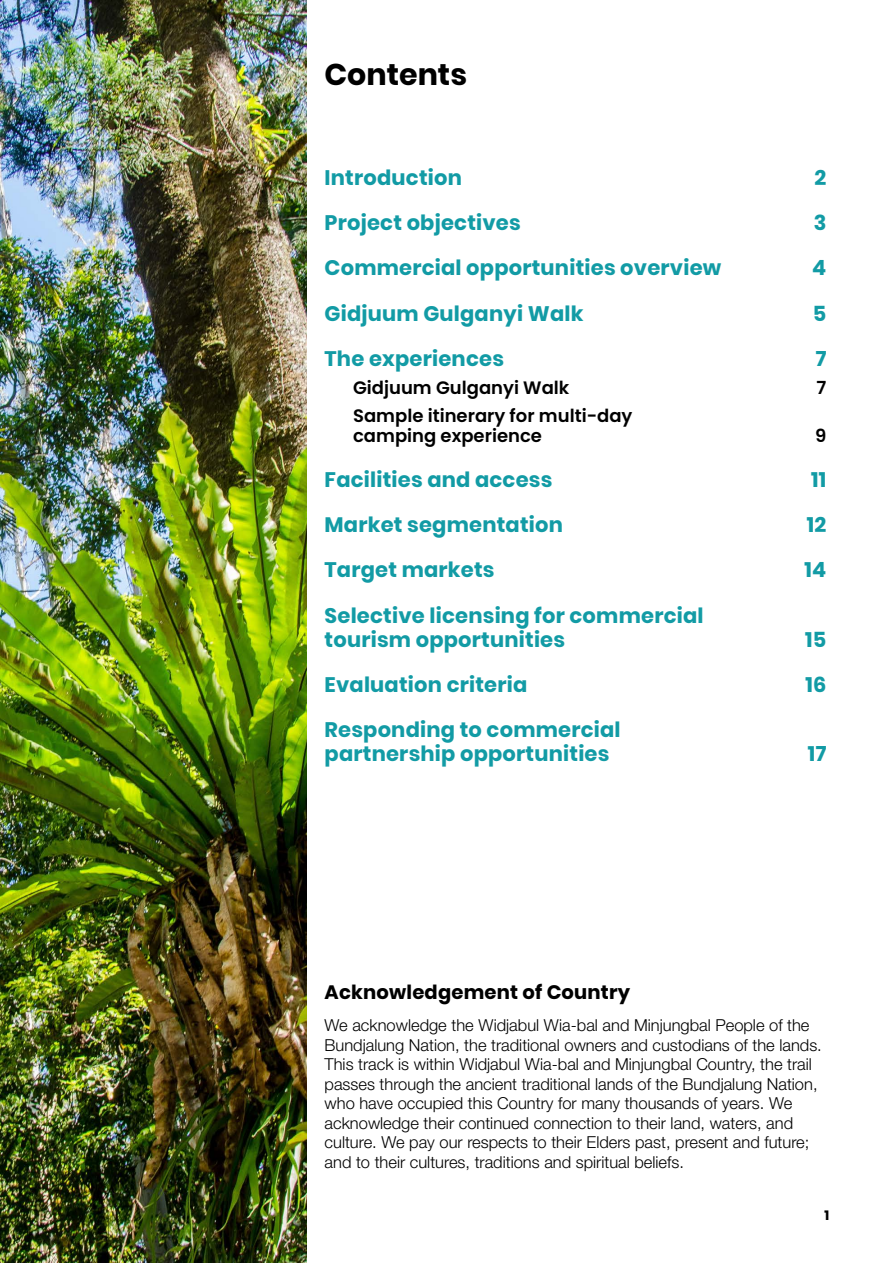
<style>
.page{position:relative;width:893px;height:1263px;background:#fff}
.page>*{position:absolute;margin:0;border:0;box-sizing:border-box;transform-origin:0 0}
.t1{font:700 30px "Poppins";color:#000}
.t2{font:700 21px/24px "Poppins";letter-spacing:.01em;color:#129ba5}
.t3{font:700 19.5px "Poppins";letter-spacing:.01em;color:#000}
.t4{font:600 18px/19.5px "Poppins";color:#000}
.t5{font:300 16.5px/19.5px "Helvetica Neue LT Std";color:#000}
.t6{font:700 13.5px "Poppins";color:#000}
</style>
<div class="page">
<img style="left:0;top:0;width:306px;height:1263px">
<h1 class="t1" style="left:325px;top:57px;width:144px">Contents</h1>
<p class="t2" style="left:325px;top:166px;width:139px">Introduction</p>
<p class="t2" style="left:814px;top:166px;width:13px">2</p>
<p class="t2" style="left:325px;top:211px;width:198px">Project objectives</p>
<p class="t2" style="left:814px;top:211px;width:14px">3</p>
<p class="t2" style="left:325px;top:256px;width:398px">Commercial opportunities overview</p>
<p class="t2" style="left:812px;top:256px;width:16px">4</p>
<p class="t2" style="left:325px;top:301px;width:260px">Gidjuum Gulganyi Walk</p>
<p class="t2" style="left:813px;top:301px;width:15px">5</p>
<p class="t2" style="left:325px;top:347px;width:181px">The experiences</p>
<p class="t2" style="left:816px;top:347px;width:12px">7</p>
<p class="t4" style="left:353px;top:378px;width:218px">Gidjuum Gulganyi Walk</p>
<p class="t4" style="left:816px;top:378px;width:11px">7</p>
<p class="t4" style="left:353px;top:406px;width:281px">Sample itinerary for multi-day camping experience</p>
<p class="t4" style="left:815px;top:426px;width:13px">9</p>
<p class="t2" style="left:325px;top:467px;width:229px">Facilities and access</p>
<p class="t2" style="left:811px;top:467px;width:17px">11</p>
<p class="t2" style="left:325px;top:513px;width:240px">Market segmentation</p>
<p class="t2" style="left:807px;top:513px;width:21px">12</p>
<p class="t2" style="left:325px;top:558px;width:171px">Target markets</p>
<p class="t2" style="left:805px;top:558px;width:23px">14</p>
<p class="t2" style="left:325px;top:603px;width:380px">Selective licensing for commercial tourism opportunities</p>
<p class="t2" style="left:805px;top:627px;width:23px">15</p>
<p class="t2" style="left:325px;top:673px;width:204px">Evaluation criteria</p>
<p class="t2" style="left:805px;top:673px;width:22px">16</p>
<p class="t2" style="left:325px;top:718px;width:298px">Responding to commercial partnership opportunities</p>
<p class="t2" style="left:808px;top:742px;width:20px">17</p>
<p class="t3" style="left:325px;top:981px;width:307px">Acknowledgement of Country</p>
<p class="t5" style="left:325px;top:1015px;width:499px">We acknowledge the Widjabul Wia-bal and Minjungbal People of the Bundjalung Nation, the traditional owners and custodians of the lands.<br>This track is within Widjabul Wia-bal and Minjungbal Country, the trail passes through the ancient traditional lands of the Bundjalung Nation, who have occupied this Country for many thousands of years. We acknowledge their continued connection to their land, waters, and culture. We pay our respects to their Elders past, present and future; and to their cultures, traditions and spiritual beliefs.</p>
<p class="t6" style="left:824px;top:1208px;width:6px">1</p>
</div>
